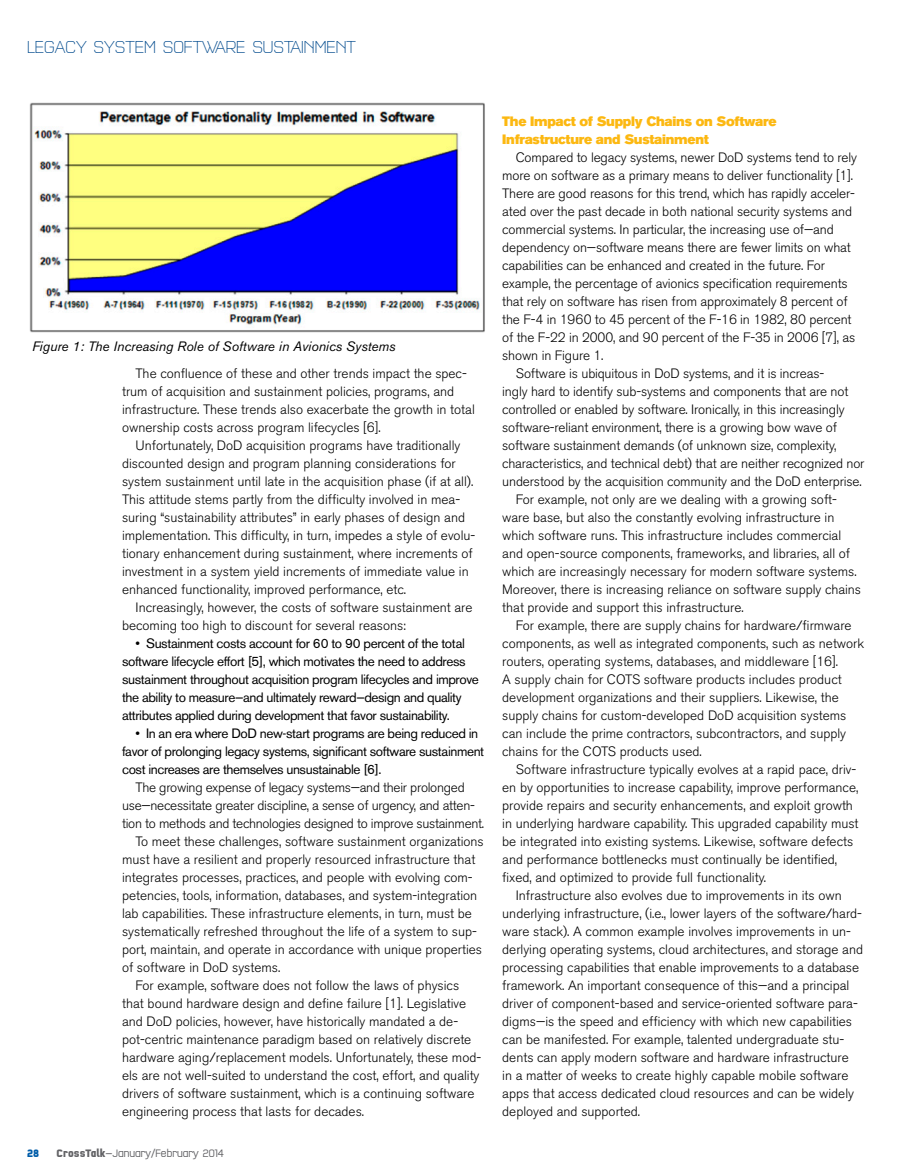
<style>
.page{position:relative;width:905px;height:1175px;background:#fff}
.page>*{position:absolute;margin:0;border:0;box-sizing:border-box;transform-origin:0 0}
.t1{font:200 18px "Q Type Comp";color:#004a8d}
.t2{font:300 13.5px/18px "Akzidenz Grotesk BE";color:#000}
.t3{font:13.5px/18px "Akzidenz Grotesk BE";letter-spacing:-.03em;color:#000}
.t4{font:300 13.5px "Akzidenz Grotesk BE";letter-spacing:-.02em;color:#000}
.t5{font:13.5px/18px "Akzidenz Grotesk BE Super";letter-spacing:-.02em;color:#fcb811}
.t6{font:italic 13.5px "Akzidenz Grotesk BE";color:#000}
.t7{font:300 11.25px "Q Type Comp";color:#636366}
.t8{font:700 11.25px "Q Type Comp";color:#005da9}
.s1{font-weight:700}
.s2{font-family:"Akzidenz Grotesk BE";font-weight:400}
</style>
<div class="page">
<img style="left:29px;top:102px;width:456px;height:231px">
<h1 class="t1" style="left:27px;top:36px;width:330px">LEGACY SYSTEM SOFTWARE SUSTAINMENT</h1>
<p class="t6" style="left:32px;top:338px;width:365px">Figure 1: The Increasing Role of Software in Avionics Systems</p>
<p class="t2" style="left:122px;top:364px;width:354px;text-indent:14px">The confluence of these and other trends impact the spec&shy;trum of acquisition and sustainment policies, programs, and infrastructure. These trends also exacerbate the growth in total ownership costs across program lifecycles [6].</p>
<p class="t2" style="left:122px;top:436px;width:355px;text-indent:14px">Unfortunately, DoD acquisition programs have traditionally discounted design and program planning considerations for system sustainment until late in the acquisition phase (if at all).<br>This attitude stems partly from the difficulty involved in mea&shy;suring “sustainability attributes” in early phases of design and implementation. This difficulty, in turn, impedes a style of evolu&shy;tionary enhancement during sustainment, where increments of investment in a system yield increments of immediate value in enhanced functionality, improved performance, etc.</p>
<p class="t2" style="left:122px;top:598px;width:352px;text-indent:14px">Increasingly, however, the costs of software sustainment are becoming too high to discount for several reasons:</p>
<p class="t3" style="left:122px;top:634px;width:358px;text-indent:14px">• Sustainment costs account for 60 to 90 percent of the total software lifecycle effort [5], which motivates the need to address sustainment throughout acquisition program lifecycles and improve the ability to measure—and ultimately reward—design and quality attributes applied during development that favor sustainability.</p>
<p class="t3" style="left:122px;top:724px;width:363px;text-indent:14px">• In an era where DoD new-start programs are being reduced in favor of prolonging legacy systems, significant software sustainment cost increases are themselves unsustainable [6].</p>
<p class="t4" style="left:136px;top:779px;width:330px">The growing expense of legacy systems—and their prolonged</p>
<p class="t4" style="left:122px;top:797px;width:354px">use—necessitate greater discipline, a sense of urgency, and atten-</p>
<p class="t4" style="left:122px;top:815px;width:363px">tion to methods and technologies designed to improve sustainment.</p>
<p class="t2" style="left:136px;top:832px;width:350px">To meet these challenges, software sustainment organizations</p>
<p class="t2" style="left:122px;top:850px;width:355px">must have a resilient and properly resourced infrastructure that</p>
<p class="t2" style="left:122px;top:868px;width:352px">integrates processes, practices, and people with evolving com-</p>
<p class="t2" style="left:122px;top:886px;width:357px">petencies, tools, information, databases, and system-integration</p>
<p class="t2" style="left:122px;top:904px;width:351px">lab capabilities. These infrastructure elements, in turn, must be</p>
<p class="t2" style="left:122px;top:922px;width:356px">systematically refreshed throughout the life of a system to sup-</p>
<p class="t2" style="left:122px;top:940px;width:361px">port, maintain, and operate in accordance with unique properties</p>
<p class="t2" style="left:122px;top:958px;width:160px">of software in DoD systems.</p>
<p class="t2" style="left:136px;top:976px;width:325px">For example, software does not follow the laws of physics</p>
<p class="t2" style="left:122px;top:994px;width:346px">that bound hardware design and define failure [1]. Legislative</p>
<p class="t2" style="left:122px;top:1012px;width:336px">and DoD policies, however, have historically mandated a de-</p>
<p class="t2" style="left:122px;top:1030px;width:351px">pot-centric maintenance paradigm based on relatively discrete</p>
<p class="t2" style="left:122px;top:1048px;width:360px">hardware aging/replacement models. Unfortunately, these mod-</p>
<p class="t2" style="left:122px;top:1066px;width:359px">els are not well-suited to understand the cost, effort, and quality</p>
<p class="t2" style="left:122px;top:1084px;width:354px">drivers of software sustainment, which is a continuing software</p>
<p class="t2" style="left:122px;top:1102px;width:243px">engineering process that lasts for decades.</p>
<p class="t8" style="left:27px;top:1146px;width:13px">28</p>
<p class="t7" style="left:57px;top:1146px;width:169px"><span class="s1">CrossTalk</span><span class="s2">—</span>January/February 2014</p>
<p class="t5" style="left:502px;top:112px;width:276px">The Impact of Supply Chains on Software<br>Infrastructure and Sustainment</p>
<p class="t2" style="left:516px;top:149px;width:343px">Compared to legacy systems, newer DoD systems tend to rely</p>
<p class="t2" style="left:502px;top:167px;width:352px">more on software as a primary means to deliver functionality [1].</p>
<p class="t2" style="left:502px;top:185px;width:354px">There are good reasons for this trend, which has rapidly acceler-</p>
<p class="t2" style="left:502px;top:203px;width:351px">ated over the past decade in both national security systems and</p>
<p class="t2" style="left:502px;top:221px;width:333px">commercial systems. In particular, the increasing use of—and</p>
<p class="t2" style="left:502px;top:239px;width:350px">dependency on—software means there are fewer limits on what</p>
<p class="t2" style="left:502px;top:257px;width:324px">capabilities can be enhanced and created in the future. For</p>
<p class="t2" style="left:502px;top:275px;width:347px">example, the percentage of avionics specification requirements</p>
<p class="t2" style="left:502px;top:293px;width:347px">that rely on software has risen from approximately 8 percent of</p>
<p class="t2" style="left:502px;top:311px;width:351px">the F-4 in 1960 to 45 percent of the F-16 in 1982, 80 percent</p>
<p class="t2" style="left:502px;top:329px;width:354px">of the F-22 in 2000, and 90 percent of the F-35 in 2006 [7], as</p>
<p class="t2" style="left:502px;top:347px;width:103px">shown in Figure 1.</p>
<p class="t2" style="left:516px;top:365px;width:310px">Software is ubiquitous in DoD systems, and it is increas-</p>
<p class="t2" style="left:502px;top:383px;width:347px">ingly hard to identify sub-systems and components that are not</p>
<p class="t2" style="left:502px;top:401px;width:344px">controlled or enabled by software. Ironically, in this increasingly</p>
<p class="t2" style="left:502px;top:419px;width:336px">software-reliant environment, there is a growing bow wave of</p>
<p class="t2" style="left:502px;top:437px;width:335px">software sustainment demands (of unknown size, complexity,</p>
<p class="t2" style="left:502px;top:455px;width:364px">characteristics, and technical debt) that are neither recognized nor</p>
<p class="t2" style="left:502px;top:473px;width:361px">understood by the acquisition community and the DoD enterprise.</p>
<p class="t2" style="left:516px;top:491px;width:323px">For example, not only are we dealing with a growing soft-</p>
<p class="t2" style="left:502px;top:509px;width:333px">ware base, but also the constantly evolving infrastructure in</p>
<p class="t2" style="left:502px;top:527px;width:340px">which software runs. This infrastructure includes commercial</p>
<p class="t2" style="left:502px;top:544px;width:349px">and open-source components, frameworks, and libraries, all of</p>
<p class="t2" style="left:502px;top:562px;width:356px">which are increasingly necessary for modern software systems.</p>
<p class="t2" style="left:502px;top:580px;width:360px">Moreover, there is increasing reliance on software supply chains</p>
<p class="t2" style="left:502px;top:598px;width:243px">that provide and support this infrastructure.</p>
<p class="t2" style="left:516px;top:616px;width:337px">For example, there are supply chains for hardware/firmware</p>
<p class="t2" style="left:502px;top:634px;width:363px">components, as well as integrated components, such as network</p>
<p class="t2" style="left:502px;top:652px;width:337px">routers, operating systems, databases, and middleware [16].</p>
<p class="t2" style="left:502px;top:670px;width:341px">A supply chain for COTS software products includes product</p>
<p class="t2" style="left:502px;top:688px;width:338px">development organizations and their suppliers. Likewise, the</p>
<p class="t2" style="left:502px;top:706px;width:346px">supply chains for custom-developed DoD acquisition systems</p>
<p class="t2" style="left:502px;top:724px;width:345px">can include the prime contractors, subcontractors, and supply</p>
<p class="t2" style="left:502px;top:742px;width:201px">chains for the COTS products used.</p>
<p class="t2" style="left:516px;top:760px;width:342px">Software infrastructure typically evolves at a rapid pace, driv-</p>
<p class="t2" style="left:502px;top:778px;width:357px">en by opportunities to increase capability, improve performance,</p>
<p class="t2" style="left:502px;top:796px;width:352px">provide repairs and security enhancements, and exploit growth</p>
<p class="t2" style="left:502px;top:814px;width:358px">in underlying hardware capability. This upgraded capability must</p>
<p class="t2" style="left:502px;top:832px;width:352px">be integrated into existing systems. Likewise, software defects</p>
<p class="t2" style="left:502px;top:850px;width:336px">and performance bottlenecks must continually be identified,</p>
<p class="t2" style="left:502px;top:868px;width:265px">fixed, and optimized to provide full functionality.</p>
<p class="t2" style="left:516px;top:886px;width:327px">Infrastructure also evolves due to improvements in its own</p>
<p class="t2" style="left:502px;top:904px;width:361px">underlying infrastructure, (i.e., lower layers of the software/hard-</p>
<p class="t2" style="left:502px;top:922px;width:350px">ware stack). A common example involves improvements in un-</p>
<p class="t2" style="left:502px;top:940px;width:362px">derlying operating systems, cloud architectures, and storage and</p>
<p class="t2" style="left:502px;top:958px;width:358px">processing capabilities that enable improvements to a database</p>
<p class="t2" style="left:502px;top:976px;width:348px">framework. An important consequence of this—and a principal</p>
<p class="t2" style="left:502px;top:994px;width:356px">driver of component-based and service-oriented software para-</p>
<p class="t2" style="left:502px;top:1012px;width:351px">digms—is the speed and efficiency with which new capabilities</p>
<p class="t2" style="left:502px;top:1030px;width:343px">can be manifested. For example, talented undergraduate stu-</p>
<p class="t2" style="left:502px;top:1048px;width:348px">dents can apply modern software and hardware infrastructure</p>
<p class="t2" style="left:502px;top:1066px;width:348px">in a matter of weeks to create highly capable mobile software</p>
<p class="t2" style="left:502px;top:1084px;width:353px">apps that access dedicated cloud resources and can be widely</p>
<p class="t2" style="left:502px;top:1102px;width:139px">deployed and supported.</p>
</div>
